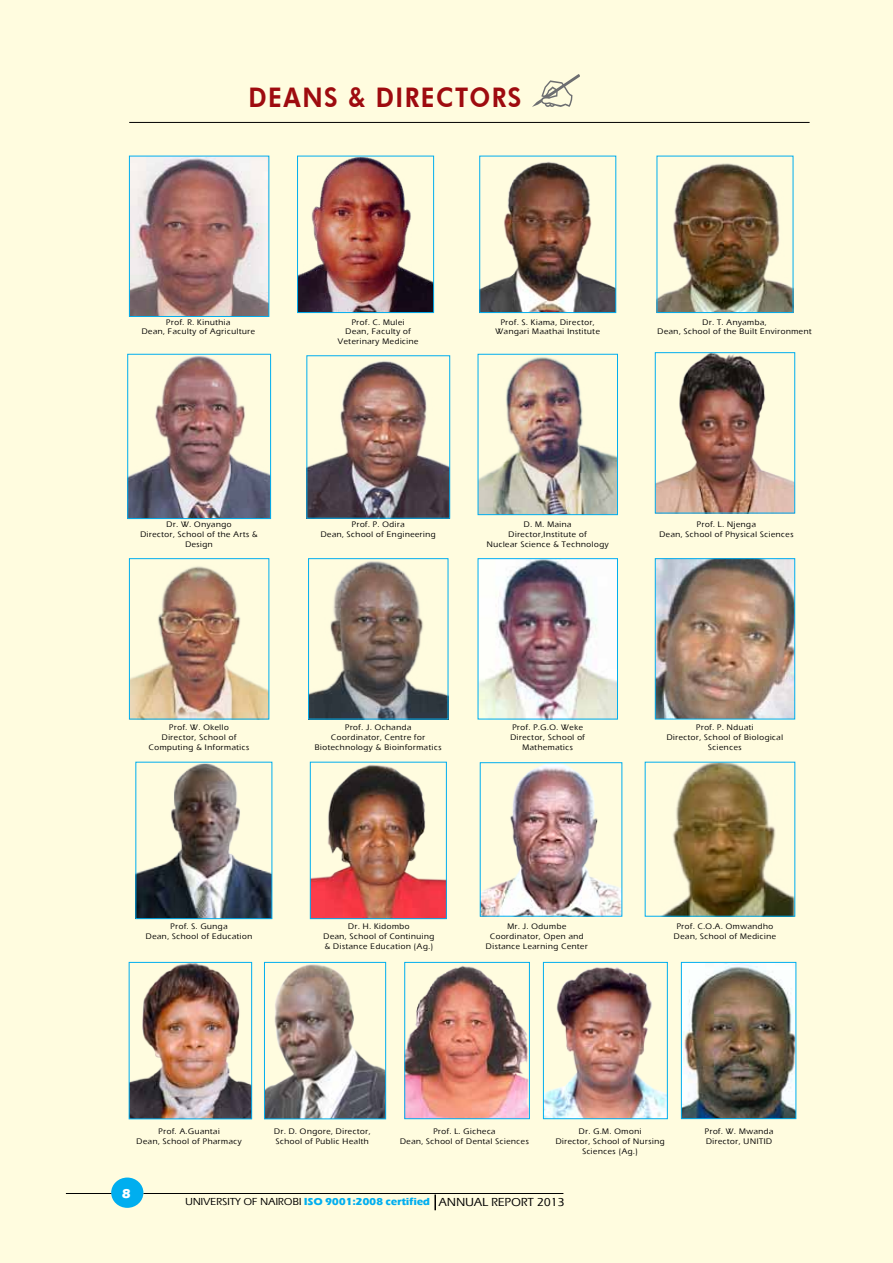
<style>
.page{position:relative;width:893px;height:1263px;background:#fffcdf}
.page>*{position:absolute;margin:0;border:0;box-sizing:border-box;transform-origin:0 0}
.t1{font:800 27px "Futura BT";letter-spacing:.06em;color:#9e0b0f;scale:.9 1}
.t2{font:700 13.5px "Eras IT Cby BT";color:#fff}
.t3{font:700 10.5px "Eras ITC";color:#00aeef}
.t4{font:500 8.25px/9.9px "Eras ITC";letter-spacing:.05em;color:#000;text-align:center}
.s1{font-weight:500;color:#000}
.s2{font-weight:500;font-size:12px;color:#000}
</style>
<div class="page">
<div style="left:111px;top:1177px;width:32px;height:31px;background:#00aeef;border-radius:50%"></div>
<hr style="left:144px;top:1193px;width:419px;height:1px;background:#000">
<hr style="left:66px;top:1193px;width:45px;height:1px;background:#000">
<svg style="left:434px;top:1194px;width:2px;height:16px"></svg>
<hr style="left:129px;top:122px;width:681px;height:1px;background:#000">
<img style="left:664px;top:764px;width:129px;height:150px">
<img style="left:482px;top:162px;width:132px;height:149px">
<img style="left:299px;top:158px;width:133px;height:153px">
<div style="left:297px;top:156px;width:137px;height:157px;border:1px solid #00aeef"></div>
<img style="left:659px;top:163px;width:132px;height:148px">
<img style="left:312px;top:765px;width:133px;height:152px">
<div style="left:310px;top:762px;width:137px;height:157px;border:1px solid #00aeef"></div>
<img style="left:138px;top:764px;width:132px;height:153px">
<img style="left:131px;top:964px;width:119px;height:153px">
<div style="left:129px;top:962px;width:123px;height:157px;border:1px solid #00aeef"></div>
<img style="left:266px;top:964px;width:118px;height:153px">
<div style="left:264px;top:962px;width:122px;height:157px;border:1px solid #00aeef"></div>
<img style="left:130px;top:356px;width:139px;height:161px">
<div style="left:128px;top:354px;width:143px;height:165px;border:1px solid #00aeef"></div>
<img style="left:309px;top:361px;width:139px;height:155px">
<img style="left:545px;top:967px;width:120px;height:150px">
<div style="left:543px;top:962px;width:124px;height:157px;border:1px solid #00aeef"></div>
<img style="left:407px;top:966px;width:121px;height:151px">
<div style="left:405px;top:962px;width:125px;height:157px;border:1px solid #00aeef"></div>
<img style="left:131px;top:158px;width:136px;height:157px">
<div style="left:129px;top:156px;width:140px;height:161px;border:1px solid #00aeef"></div>
<img style="left:480px;top:357px;width:136px;height:156px">
<div style="left:478px;top:354px;width:140px;height:161px;border:1px solid #00aeef"></div>
<img style="left:657px;top:354px;width:136px;height:157px">
<div style="left:655px;top:352px;width:140px;height:161px;border:1px solid #00aeef"></div>
<img style="left:131px;top:566px;width:136px;height:151px">
<div style="left:129px;top:558px;width:140px;height:161px;border:1px solid #00aeef"></div>
<img style="left:310px;top:561px;width:136px;height:156px">
<div style="left:308px;top:558px;width:140px;height:161px;border:1px solid #00aeef"></div>
<img style="left:657px;top:560px;width:136px;height:157px">
<div style="left:655px;top:558px;width:140px;height:161px;border:1px solid #00aeef"></div>
<img style="left:480px;top:560px;width:136px;height:157px">
<div style="left:478px;top:558px;width:140px;height:161px;border:1px solid #00aeef"></div>
<svg style="left:532px;top:74px;width:48px;height:33px"></svg>
<img style="left:482px;top:764px;width:138px;height:150px">
<img style="left:683px;top:964px;width:111px;height:153px">
<div style="left:681px;top:962px;width:115px;height:157px;border:1px solid #00aeef"></div>
<h1 class="t1" style="left:248px;top:81px;width:305px">DEANS &amp; DIRECTORS</h1>
<p class="t4" style="left:142px;top:317px;width:115px">Prof. R. Kinuthia<br>Dean, Faculty of Agriculture</p>
<p class="t4" style="left:338px;top:317px;width:83px">Prof. C. Mulei<br>Dean, Faculty of<br>Veterinary Medicine</p>
<p class="t4" style="left:495px;top:317px;width:107px">Prof. S. Kiama, Director,<br>Wangari Maathai Institute</p>
<p class="t4" style="left:658px;top:317px;width:156px">Dr. T. Anyamba,<br>Dean, School of the Built Environment</p>
<p class="t4" style="left:140px;top:520px;width:120px">Dr. W. Onyango<br>Director, School of the Arts &amp;<br>Design</p>
<p class="t4" style="left:321px;top:520px;width:117px">Prof. P. Odira<br>Dean, School of Engineering</p>
<p class="t4" style="left:487px;top:520px;width:124px">D. M. Maina<br>Director,Institute of<br>Nuclear Science &amp; Technology</p>
<p class="t4" style="left:659px;top:520px;width:136px">Prof. L. Njenga<br>Dean, School of Physical Sciences</p>
<p class="t4" style="left:149px;top:723px;width:103px">Prof. W. Okello<br>Director, School of<br>Computing &amp; Informatics</p>
<p class="t4" style="left:315px;top:723px;width:129px">Prof. J. Ochanda<br>Coordinator, Centre for<br>Biotechnology &amp; Bioinformatics</p>
<p class="t4" style="left:510px;top:723px;width:76px">Prof. P.G.O. Weke<br>Director, School of<br>Mathematics</p>
<p class="t4" style="left:146px;top:922px;width:109px">Prof. S. Gunga<br>Dean, School of Education</p>
<p class="t4" style="left:323px;top:922px;width:113px">Dr. H. Kidombo<br>Dean, School of Continuing &amp; Distance Education (Ag.)</p>
<p class="t4" style="left:486px;top:922px;width:104px">Mr. J. Odumbe<br>Coordinator, Open and<br>Distance Learning Center</p>
<p class="t4" style="left:667px;top:723px;width:119px">Prof. P. Nduati<br>Director, School of Biological<br>Sciences</p>
<p class="t4" style="left:674px;top:922px;width:104px">Prof. C.O.A. Omwandho<br>Dean, School of Medicine</p>
<p class="t4" style="left:137px;top:1126px;width:107px">Prof. A.Guantai<br>Dean, School of Pharmacy</p>
<p class="t4" style="left:274px;top:1126px;width:98px;text-align:left">Dr. D. Ongore, Director,<br>School of Public Health</p>
<p class="t4" style="left:400px;top:1126px;width:131px">Prof. L. Gicheca<br>Dean, School of Dental Sciences</p>
<p class="t4" style="left:556px;top:1126px;width:111px">Dr. G.M. Omoni<br>Director, School of Nursing<br>Sciences (Ag.)</p>
<p class="t4" style="left:705px;top:1126px;width:71px;text-align:left">Prof. W. Mwanda<br>Director, UNITID</p>
<h2 class="t2" style="left:122px;top:1185px;width:10px">8</h2>
<p class="t3" style="left:185px;top:1195px;width:381px"><span class="s1">UNIVERSITY OF NAIROBI</span> ISO 9001:2008 certified <span class="s2">ANNUAL REPORT 2013</span></p>
</div>
